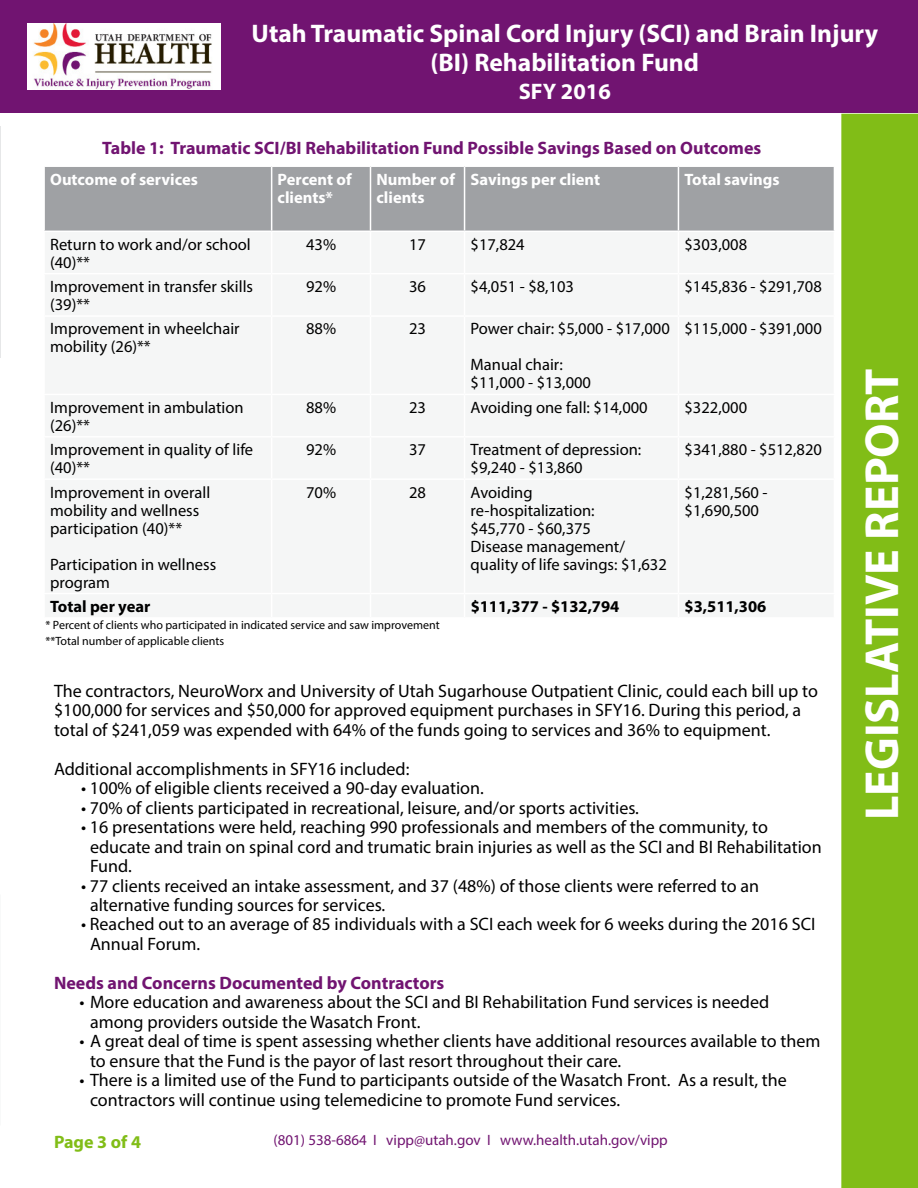
<style>
.page{position:relative;width:918px;height:1188px;background:#fff}
.page>*{position:absolute;margin:0;border:0;box-sizing:border-box;transform-origin:0 0}
.t1{font:700 48px "Myriad Pro";color:#fff}
.t2{font:700 25.5px/28.5px "Myriad Pro";color:#fff;text-align:center}
.t3{font:700 22.5px "Myriad Pro";color:#fff}
.t4{font:18px/19.5px "Myriad Pro";color:#000}
.t5{font:700 18px "Myriad Pro";color:#711471}
.t6{font:700 18px "Myriad Pro";color:#81bd17}
.t7{font:16.5px/18px "Myriad Pro";color:#000}
.t8{font:700 16.5px/18px "Myriad Pro";color:#fff}
.t9{font:700 16.5px "Myriad Pro";color:#000}
.t10{font:15px "Myriad Pro";color:#711471}
.t11{font:12px/16.5px "Myriad Pro";color:#000}
</style>
<div class="page">
<div style="left:0;top:0;width:918px;height:113px;background:#711471"></div>
<img style="left:27px;top:23px;width:194px;height:67px">
<div style="left:842px;top:114px;width:76px;height:1074px;background:#81bd17"></div>
<div style="left:841px;top:114px;width:77px;height:1074px;border:2px solid #81bd17"></div>
<div style="left:45px;top:167px;width:789px;height:64px;background:#9fa1a4"></div>
<hr style="left:271px;top:167px;width:1px;height:64px;background:#fff">
<hr style="left:370px;top:167px;width:1px;height:64px;background:#fff">
<hr style="left:464px;top:167px;width:1px;height:64px;background:#fff">
<hr style="left:678px;top:167px;width:1px;height:64px;background:#fff">
<hr style="left:0;top:126px;width:1px;height:231px;background:#e6e7e8">
<h2 class="t2" style="left:252px;top:18px;width:628px">Utah Traumatic Spinal Cord Injury (SCI) and Brain Injury (BI) Rehabilitation Fund</h2>
<p class="t3" style="left:519px;top:77px;width:94px">SFY 2016</p>
<p class="t5" style="left:102px;top:136px;width:661px">Table 1: Traumatic SCI/BI Rehabilitation Fund Possible Savings Based on Outcomes</p>
<p class="t8" style="left:50px;top:169px;width:149px">Outcome of services</p>
<p class="t8" style="left:278px;top:169px;width:76px">Percent of clients*</p>
<p class="t8" style="left:377px;top:169px;width:80px">Number of clients</p>
<p class="t8" style="left:471px;top:169px;width:131px">Savings per client</p>
<p class="t8" style="left:684px;top:169px;width:97px">Total savings</p>
<p class="t7" style="left:50px;top:235px;width:202px">Return to work and/or school (40)**</p>
<p class="t7" style="left:306px;top:235px;width:31px">43%</p>
<p class="t7" style="left:409px;top:235px;width:18px">17</p>
<p class="t7" style="left:471px;top:235px;width:56px">$17,824</p>
<p class="t7" style="left:684px;top:235px;width:64px">$303,008</p>
<p class="t7" style="left:50px;top:277px;width:204px">Improvement in transfer skills (39)**</p>
<p class="t7" style="left:306px;top:277px;width:31px">92%</p>
<p class="t7" style="left:409px;top:277px;width:18px">36</p>
<p class="t7" style="left:471px;top:277px;width:105px">$4,051 - $8,103</p>
<p class="t7" style="left:684px;top:277px;width:139px">$145,836 - $291,708</p>
<p class="t7" style="left:50px;top:320px;width:191px">Improvement in wheelchair mobility (26)**</p>
<p class="t7" style="left:306px;top:320px;width:31px">88%</p>
<p class="t7" style="left:409px;top:320px;width:18px">23</p>
<p class="t7" style="left:471px;top:311px;width:201px;line-height:36px">Power chair: $5,000 - $17,000<br>Manual chair:</p>
<p class="t7" style="left:471px;top:374px;width:122px">$11,000 - $13,000</p>
<p class="t7" style="left:685px;top:320px;width:139px">$115,000 - $391,000</p>
<p class="t7" style="left:50px;top:398px;width:195px">Improvement in ambulation (26)**</p>
<p class="t7" style="left:306px;top:398px;width:31px">88%</p>
<p class="t7" style="left:409px;top:398px;width:18px">23</p>
<p class="t7" style="left:471px;top:398px;width:179px">Avoiding one fall: $14,000</p>
<p class="t7" style="left:685px;top:398px;width:64px">$322,000</p>
<p class="t7" style="left:50px;top:440px;width:205px">Improvement in quality of life (40)**</p>
<p class="t7" style="left:306px;top:440px;width:31px">92%</p>
<p class="t7" style="left:409px;top:440px;width:18px">37</p>
<p class="t7" style="left:471px;top:440px;width:172px">Treatment of depression: $9,240 - $13,860</p>
<p class="t7" style="left:685px;top:440px;width:139px">$341,880 - $512,820</p>
<p class="t7" style="left:50px;top:483px;width:162px">Improvement in overall mobility and wellness participation (40)**</p>
<p class="t7" style="left:50px;top:555px;width:168px">Participation in wellness program</p>
<p class="t7" style="left:306px;top:483px;width:31px">70%</p>
<p class="t7" style="left:409px;top:483px;width:18px">28</p>
<p class="t7" style="left:471px;top:483px;width:198px">Avoiding<br>re-hospitalization:<br>$45,770 - $60,375<br>Disease management/ quality of life savings: $1,632</p>
<p class="t7" style="left:685px;top:483px;width:85px">$1,281,560 - $1,690,500</p>
<p class="t9" style="left:50px;top:596px;width:102px">Total per year</p>
<p class="t9" style="left:471px;top:596px;width:150px">$111,377 - $132,794</p>
<p class="t9" style="left:685px;top:596px;width:83px">$3,511,306</p>
<p class="t11" style="left:45px;top:616px;width:396px">* Percent of clients who participated in indicated service and saw improvement **Total number of applicable clients</p>
<p class="t4" style="left:54px;top:680px;width:766px">The contractors, NeuroWorx and University of Utah Sugarhouse Outpatient Clinic, could each bill up to $100,000 for services and $50,000 for approved equipment purchases in SFY16. During this period, a total of $241,059 was expended with 64% of the funds going to services and 36% to equipment.</p>
<p class="t4" style="left:54px;top:758px;width:357px">Additional accomplishments in SFY16 included:</p>
<p class="t4" style="left:81px;top:778px;width:404px">• 100% of eligible clients received a 90-day evaluation.</p>
<p class="t4" style="left:81px;top:797px;width:560px">• 70% of clients participated in recreational, leisure, and/or sports activities.</p>
<p class="t4" style="left:90px;top:817px;width:733px;text-indent:-9px">• 16 presentations were held, reaching 990 professionals and members of the community, to educate and train on spinal cord and trumatic brain injuries as well as the SCI and BI Rehabilitation<br>Fund.</p>
<p class="t4" style="left:90px;top:875px;width:671px;text-indent:-9px">• 77 clients received an intake assessment, and 37 (48%) of those clients were referred to an alternative funding sources for services.</p>
<p class="t4" style="left:90px;top:914px;width:727px;text-indent:-9px">• Reached out to an average of 85 individuals with a SCI each week for 6 weeks during the 2016 SCI<br>Annual Forum.</p>
<p class="t5" style="left:54px;top:971px;width:392px">Needs and Concerns Documented by Contractors</p>
<p class="t4" style="left:90px;top:992px;width:681px;text-indent:-10px">• More education and awareness about the SCI and BI Rehabilitation Fund services is needed among providers outside the Wasatch Front.</p>
<p class="t4" style="left:90px;top:1031px;width:732px;text-indent:-10px">• A great deal of time is spent assessing whether clients have additional resources available to them to ensure that the Fund is the payor of last resort throughout their care.</p>
<p class="t4" style="left:90px;top:1070px;width:698px;text-indent:-10px">• There is a limited use of the Fund to participants outside of the Wasatch Front. As a result, the contractors will continue using telemedicine to promote Fund services.</p>
<p class="t6" style="left:54px;top:1130px;width:89px">Page 3 of 4</p>
<p class="t10" style="left:274px;top:1131px;width:396px">(801) 538-6864 I vipp@utah.gov I www.health.utah.gov/vipp</p>
<h1 class="t1" style="left:851px;top:820px;width:453px;rotate:-90deg">LEGISLATIVE REPORT</h1>
</div>
